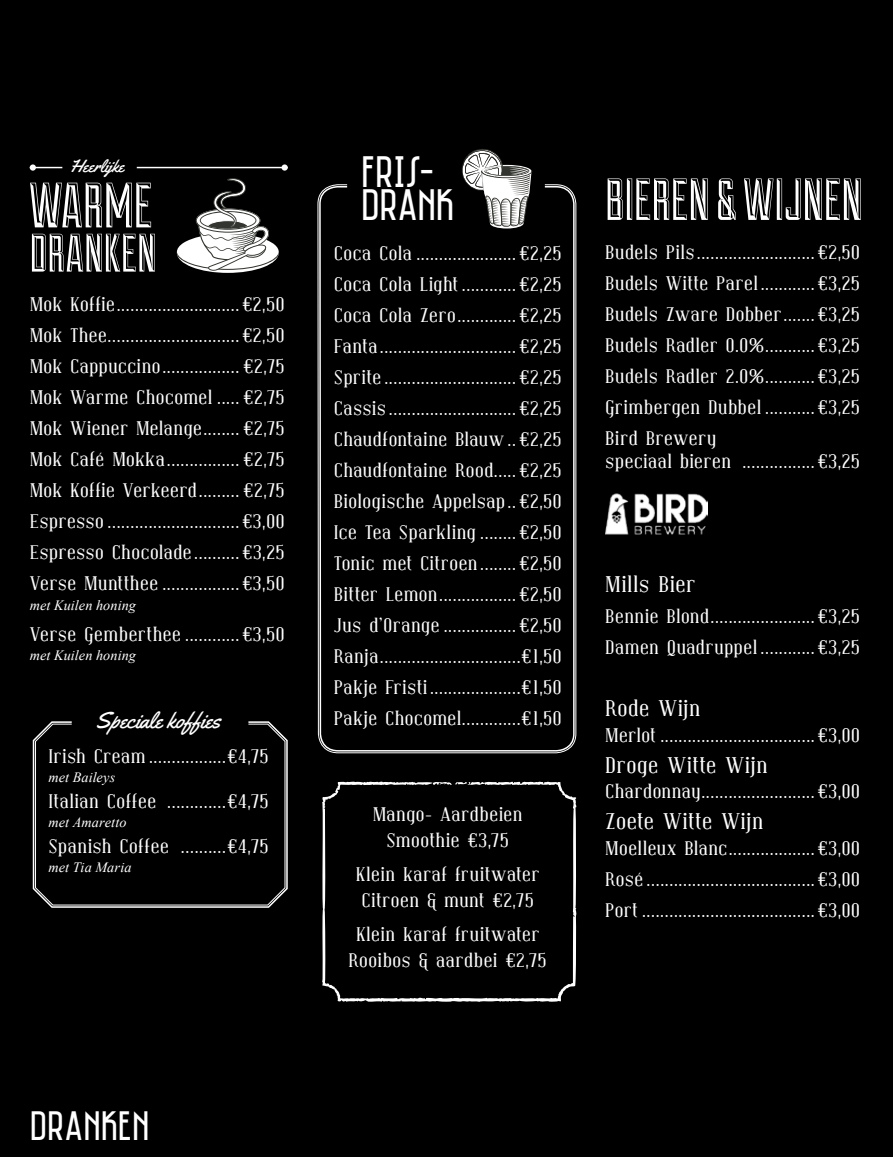
<style>
.page{position:relative;width:893px;height:1157px;background:#000}
.page>*{position:absolute;margin:0;border:0;box-sizing:border-box;transform-origin:0 0}
.t1{font:63.75px "Duke";letter-spacing:-.01em;color:#fff}
.t2{font:59.1px "Duke";letter-spacing:-.005em;color:#fff}
.t3{font:54px "Duke";color:#fff}
.t4{font:45px/33px "Saniretro";letter-spacing:-.005em;color:#fff}
.t5{font:42px "Saniretro";letter-spacing:-.005em;color:#fff}
.t6{font:22.95px "Yellowtail";color:#fff}
.t7{font:22.5px "Covington";letter-spacing:.01em;color:#fff}
.t8{font:19.5px/31px "Covington";letter-spacing:.005em;color:#fff;text-align:justify}
.t9{font:17.55px "Yellowtail";color:#fff}
.t10{font:italic 14.25px "Times New Roman";letter-spacing:.005em;color:#fff}
</style>
<div class="page">
<hr style="left:137px;top:167px;width:151px;height:1px;background:#fff">
<div style="left:282px;top:164px;width:6px;height:7px;background:#fff;border-radius:50%"></div>
<hr style="left:30px;top:167px;width:32px;height:1px;background:#fff">
<div style="left:30px;top:164px;width:6px;height:7px;background:#fff;border-radius:50%"></div>
<svg style="left:177px;top:178px;width:102px;height:95px"></svg>
<div style="left:319px;top:186px;width:256px;height:565px;border:2px solid #fff;border-radius:18px"></div>
<div style="left:318px;top:184px;width:258px;height:569px;border:1px solid #fff;border-radius:20px"></div>
<svg style="left:462px;top:149px;width:70px;height:79px"></svg>
<svg style="left:322px;top:781px;width:254px;height:221px"></svg>
<svg style="left:32px;top:721px;width:256px;height:187px"></svg>
<img style="left:605px;top:493px;width:102px;height:42px">
<p class="t9" style="left:70px;top:155px;width:56px">Heerlijke</p>
<h1 class="t1" style="left:30px;top:168px;width:125px">WARME</h1>
<h3 class="t3" style="left:30px;top:222px;width:129px">DRANKEN</h3>
<p class="t8" style="left:30px;top:289px;width:257px">Mok Koffie...........................€2,50<br>Mok Thee.............................€2,50<br>Mok Cappuccino................. €2,75<br>Mok Warme Chocomel ..... €2,75<br>Mok Wiener Melange........ €2,75<br>Mok Café Mokka................ €2,75<br>Mok Koffie Verkeerd......... €2,75<br>Espresso .............................€3,00<br>Espresso Chocolade..........€3,25<br>Verse Muntthee .................€3,50</p>
<p class="t10" style="left:30px;top:595px;width:108px">met Kuilen honing</p>
<p class="t8" style="left:30px;top:619px;width:256px">Verse Gemberthee ............€3,50</p>
<p class="t10" style="left:30px;top:646px;width:108px">met Kuilen honing</p>
<p class="t6" style="left:96px;top:706px;width:127px">Speciale koffies</p>
<p class="t8" style="left:48px;top:740px;width:222px">Irish Cream.................€4,75</p>
<p class="t10" style="left:48px;top:767px;width:68px">met Baileys</p>
<p class="t8" style="left:48px;top:785px;width:222px">Italian Coffee .............€4,75</p>
<p class="t10" style="left:48px;top:812px;width:80px">met Amaretto</p>
<p class="t8" style="left:48px;top:830px;width:222px">Spanish Coffee ..........€4,75</p>
<p class="t10" style="left:48px;top:857px;width:85px">met Tia Maria</p>
<h3 class="t4" style="left:361px;top:154px;width:95px">FRIS-<br>DRANK</h3>
<p class="t8" style="left:334px;top:238px;width:230px">Coca Cola ...................... €2,25<br>Coca Cola Light ............ €2,25<br>Coca Cola Zero............. €2,25<br>Fanta.............................. €2,25<br>Sprite ............................. €2,25<br>Cassis ............................ €2,25<br>Chaudfontaine Blauw .. €2,25<br>Chaudfontaine Rood..... €2,25<br>Biologische Appelsap.. €2,50<br>Ice Tea Sparkling ........ €2,50<br>Tonic met Citroen........ €2,50<br>Bitter Lemon................. €2,50<br>Jus d’Orange ................ €2,50<br>Ranja...............................€1,50<br>Pakje Fristi....................€1,50<br>Pakje Chocomel.............€1,50</p>
<p class="t8" style="left:373px;top:802px;width:151px;line-height:25.5px;text-align:center">Mango- Aardbeien<br>Smoothie €3,75</p>
<p class="t8" style="left:356px;top:862px;width:185px;line-height:25.5px">Klein karaf fruitwater<br>Citroen &amp; munt €2,75</p>
<p class="t8" style="left:349px;top:922px;width:200px;line-height:25.5px;text-align:center">Klein karaf fruitwater<br>Rooibos &amp; aardbei €2,75</p>
<h2 class="t2" style="left:605px;top:165px;width:259px">BIEREN &amp; WIJNEN</h2>
<p class="t8" style="left:605px;top:237px;width:257px">Budels Pils..........................€2,50<br>Budels Witte Parel............€3,25<br>Budels Zware Dobber.......€3,25<br>Budels Radler 0.0%...........€3,25<br>Budels Radler 2.0%...........€3,25<br>Grimbergen Dubbel ...........€3,25<br>Bird Brewery</p>
<p class="t8" style="left:605px;top:446px;width:257px">speciaal bieren ................€3,25</p>
<p class="t7" style="left:605px;top:573px;width:92px">Mills Bier</p>
<p class="t8" style="left:605px;top:601px;width:257px">Bennie Blond.......................€3,25<br>Damen Quadruppel ............€3,25</p>
<p class="t7" style="left:605px;top:697px;width:97px">Rode Wijn</p>
<p class="t8" style="left:605px;top:719px;width:256px">Merlot ..................................€3,00</p>
<p class="t7" style="left:605px;top:753px;width:164px">Droge Witte Wijn</p>
<p class="t8" style="left:605px;top:776px;width:256px">Chardonnay.........................€3,00</p>
<p class="t7" style="left:605px;top:810px;width:160px">Zoete Witte Wijn</p>
<p class="t8" style="left:605px;top:832px;width:256px">Moelleux Blanc...................€3,00<br>Rosé .....................................€3,00<br>Port ......................................€3,00</p>
<h3 class="t5" style="left:30px;top:1101px;width:121px">DRANKEN</h3>
</div>
